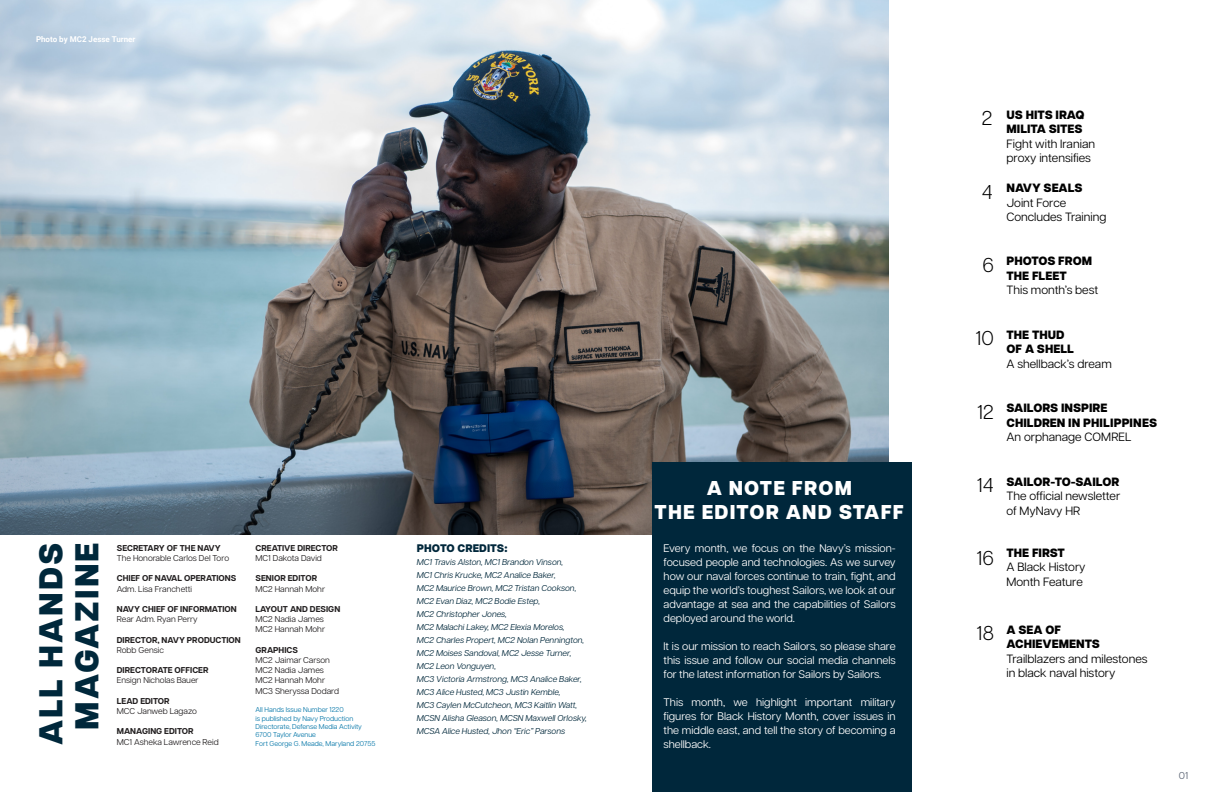
<style>
.page{position:relative;width:1224px;height:792px;background:#fff}
.page>*{position:absolute;margin:0;border:0;box-sizing:border-box;transform-origin:0 0}
.t1{font:800 33px/36px "Articulat CF";letter-spacing:.06em;color:#00283b;text-align:center}
.t2{font:800 20px/24px "Articulat CF";letter-spacing:.06em;color:#fff;text-align:center}
.t3{font:300 20px "Articulat CF";color:#000}
.t4{font:12px/14.4px "Articulat CF";color:#000}
.t5{font:800 12px/14.4px "Articulat CF";color:#000}
.t6{font:11px/14px "Articulat CF";color:#fff;text-align:justify}
.t7{font:800 11px "Articulat CF";letter-spacing:.01em;color:#00273b}
.t8{font:10px "Articulat CF";color:#576070}
.t9{font:italic 8.5px/13px "Articulat CF";color:#00283b}
.t10{font:8.5px/10.2px "Articulat CF";color:#221f20}
.t11{font:700 8.5px "Articulat CF";color:#221f20}
.t12{font:700 8px "Roboto";color:#fff}
.t13{font:7px/8.4px "Articulat CF";color:#0476a8}
</style>
<div class="page">
<img style="left:0;top:0;width:888px;height:534px">
<div style="left:652px;top:463px;width:259px;height:329px;background:#00273b"></div>
<p class="t12" style="left:36px;top:34px;width:101px">Photo by MC2 Jesse Turner</p>
<h1 class="t1" style="left:33px;top:745px;width:204px;rotate:-90deg">ALL HANDS<br>MAGAZINE</h1>
<p class="t11" style="left:117px;top:542px;width:106px">SECRETARY OF THE NAVY</p>
<p class="t10" style="left:117px;top:552px;width:114px">The Honorable Carlos Del Toro</p>
<p class="t11" style="left:117px;top:572px;width:121px">CHIEF OF NAVAL OPERATIONS</p>
<p class="t10" style="left:117px;top:583px;width:77px">Adm. Lisa Franchetti</p>
<p class="t11" style="left:117px;top:603px;width:121px">NAVY CHIEF OF INFORMATION</p>
<p class="t10" style="left:117px;top:614px;width:82px">Rear Adm. Ryan Perry</p>
<p class="t11" style="left:117px;top:633px;width:126px">DIRECTOR, NAVY PRODUCTION</p>
<p class="t10" style="left:117px;top:644px;width:49px">Robb Gensic</p>
<p class="t11" style="left:117px;top:664px;width:93px">DIRECTORATE OFFICER</p>
<p class="t10" style="left:117px;top:675px;width:83px">Ensign Nicholas Bauer</p>
<p class="t11" style="left:117px;top:695px;width:54px">LEAD EDITOR</p>
<p class="t10" style="left:117px;top:705px;width:82px">MCC Janweb Lagazo</p>
<p class="t11" style="left:117px;top:725px;width:78px">MANAGING EDITOR</p>
<p class="t10" style="left:117px;top:736px;width:103px">MC1 Asheka Lawrence Reid</p>
<p class="t11" style="left:256px;top:542px;width:84px">CREATIVE DIRECTOR</p>
<p class="t10" style="left:256px;top:552px;width:68px">MC1 Dakota David</p>
<p class="t11" style="left:256px;top:572px;width:63px">SENIOR EDITOR</p>
<p class="t10" style="left:256px;top:583px;width:71px">MC2 Hannah Mohr</p>
<p class="t11" style="left:256px;top:603px;width:86px">LAYOUT AND DESIGN</p>
<p class="t10" style="left:256px;top:614px;width:71px">MC2 Nadia James<br>MC2 Hannah Mohr</p>
<p class="t11" style="left:256px;top:644px;width:44px">GRAPHICS</p>
<p class="t10" style="left:256px;top:654px;width:85px">MC2 Jaimar Carson<br>MC2 Nadia James<br>MC2 Hannah Mohr<br>MC3 Sheryssa Dodard</p>
<p class="t13" style="left:256px;top:705px;width:121px">All Hands Issue Number 1220<br>is published by Navy Production<br>Directorate, Defense Media Activity<br>6700 Taylor Avenue<br>Fort George G. Meade, Maryland 20755</p>
<p class="t7" style="left:417px;top:540px;width:92px">PHOTO CREDITS:</p>
<p class="t9" style="left:417px;top:555px;width:171px">MC1 Travis Alston, MC1 Brandon Vinson,<br>MC1 Chris Krucke, MC2 Analice Baker,<br>MC2 Maurice Brown, MC2 Tristan Cookson, MC2 Evan Diaz, MC2 Bodie Estep,<br>MC2 Christopher Jones,<br>MC2 Malachi Lakey, MC2 Elexia Morelos,<br>MC2 Charles Propert, MC2 Nolan Pennington, MC2 Moises Sandoval, MC2 Jesse Turner, MC2 Leon Vonguyen,<br>MC3 Victoria Armstrong, MC3 Analice Baker, MC3 Alice Husted, MC3 Justin Kemble,<br>MC3 Caylen McCutcheon, MC3 Kaitlin Watt, MCSN Alisha Gleason, MCSN Maxwell Orlosky, MCSA Alice Husted, Jhon “Eric” Parsons</p>
<h2 class="t2" style="left:655px;top:476px;width:251px">A NOTE FROM<br>THE EDITOR AND STAFF</h2>
<p class="t6" style="left:664px;top:540px;width:234px">Every month, we focus on the Navy’s mission&shy;focused people and technologies. As we survey how our naval forces continue to train, fight, and equip the world’s toughest Sailors, we look at our advantage at sea and the capabilities of Sailors deployed around the world.</p>
<p class="t6" style="left:664px;top:638px;width:234px">It is our mission to reach Sailors, so please share this issue and follow our social media channels for the latest information for Sailors by Sailors.</p>
<p class="t6" style="left:664px;top:694px;width:234px">This month, we highlight important military figures for Black History Month, cover issues in the middle east, and tell the story of becoming a shellback.</p>
<h2 class="t3" style="left:982px;top:104px;width:12px">2</h2>
<h2 class="t3" style="left:982px;top:177px;width:12px">4</h2>
<h2 class="t3" style="left:982px;top:251px;width:13px">6</h2>
<p class="t5" style="left:1007px;top:107px;width:80px">US HITS IRAQ<br>MILITA SITES</p>
<p class="t4" style="left:1007px;top:136px;width:90px">Fight with Iranian proxy intensifies</p>
<p class="t5" style="left:1007px;top:181px;width:78px">NAVY SEALS</p>
<p class="t4" style="left:1007px;top:195px;width:101px">Joint Force<br>Concludes Training</p>
<p class="t5" style="left:1007px;top:254px;width:87px">PHOTOS FROM<br>THE FLEET</p>
<p class="t4" style="left:1007px;top:282px;width:93px">This month’s best</p>
<h2 class="t3" style="left:975px;top:324px;width:20px">10</h2>
<p class="t5" style="left:1007px;top:328px;width:69px">THE THUD<br>OF A SHELL</p>
<p class="t4" style="left:1007px;top:356px;width:107px">A shellback’s dream</p>
<h2 class="t3" style="left:977px;top:397px;width:18px">12</h2>
<p class="t5" style="left:1007px;top:401px;width:152px">SAILORS INSPIRE<br>CHILDREN IN PHILIPPINES</p>
<p class="t4" style="left:1007px;top:429px;width:127px">An orphanage COMREL</p>
<h2 class="t3" style="left:977px;top:471px;width:19px">14</h2>
<p class="t5" style="left:1007px;top:474px;width:114px">SAILOR-TO-SAILOR</p>
<p class="t4" style="left:1007px;top:488px;width:115px">The official newsletter of MyNavy HR</p>
<h2 class="t3" style="left:976px;top:544px;width:19px">16</h2>
<p class="t5" style="left:1007px;top:545px;width:60px">THE FIRST</p>
<p class="t4" style="left:1007px;top:559px;width:81px">A Black History<br>Month Feature</p>
<h2 class="t3" style="left:977px;top:618px;width:19px">18</h2>
<p class="t5" style="left:1007px;top:622px;width:95px">A SEA OF<br>ACHIEVEMENTS</p>
<p class="t4" style="left:1007px;top:650px;width:143px">Trailblazers and milestones in black naval history</p>
<p class="t8" style="left:1179px;top:768px;width:11px">01</p>
</div>
